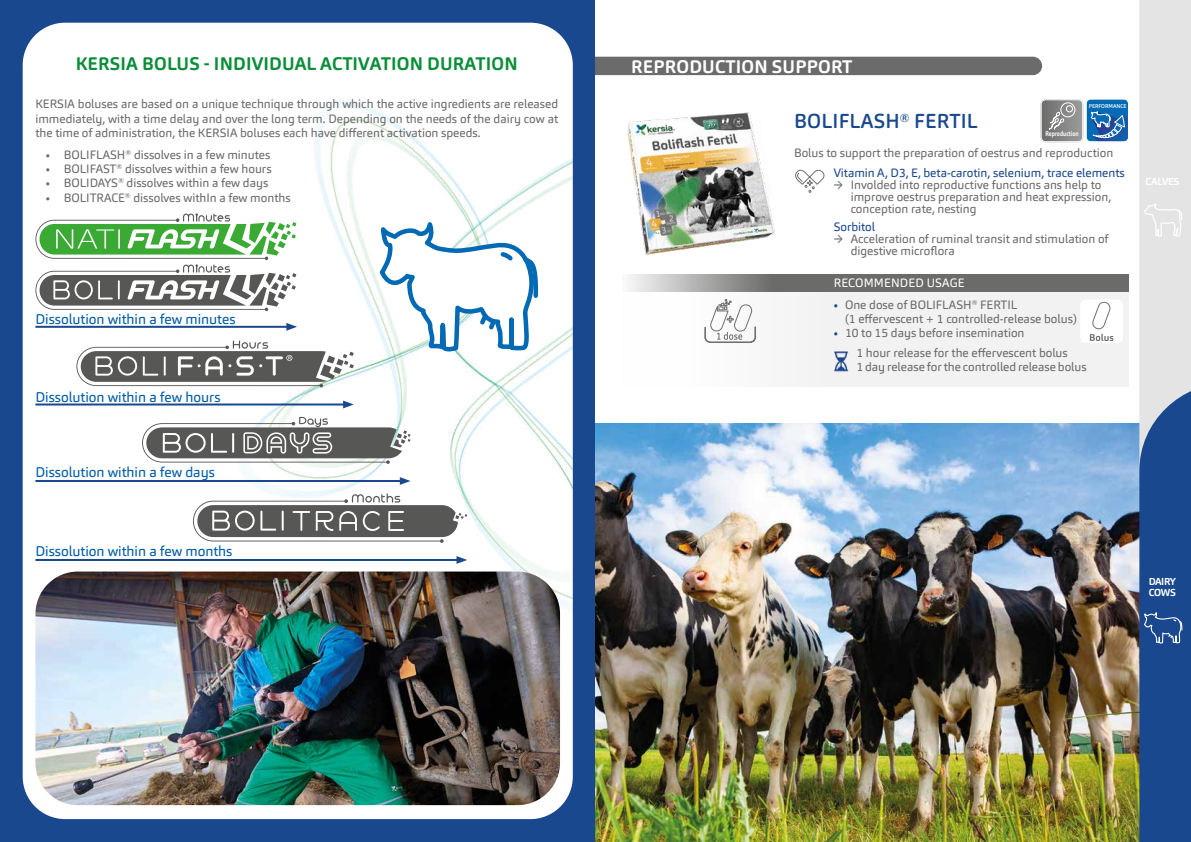
<style>
.page{position:relative;width:1191px;height:842px;background:#fff}
.page>*{position:absolute;margin:0;border:0;box-sizing:border-box;transform-origin:0 0}
.t1{font:500 20px "Carnas";letter-spacing:.01em;color:#19488e}
.t2{font:700 18px "Carnas";letter-spacing:.01em;color:#098e38}
.t3{font:700 18px "Carnas";letter-spacing:.01em;color:#fff}
.t4{font:14px "Carnas";color:#005da9}
.t5{font:12px/12px "Carnas";color:#6b6b6a}
.t6{font:12px "Carnas";color:#19488e}
.t7{font:12px "Carnas";letter-spacing:.01em;color:#fff}
.t8{font:700 10px/11px "Carnas";letter-spacing:-.03em;color:#fff}
.t9{font:700 6.8px "Carnas";color:#fff;scale:.79 1}
.t10{font:500 5.5px "Carnas";letter-spacing:-.01em;color:#fff}
.s1{color:#19488e}
</style>
<div class="page">
<img style="left:594px;top:423px;width:545px;height:419px">
<div style="left:560px;top:57px;width:482px;height:18px;background:#6b6b6a;border-radius:9px"></div>
<div style="left:0;top:0;width:594px;height:842px;background:#19488e"></div>
<div style="left:23px;top:23px;width:550px;height:796px;background:#fff;border-radius:43px"></div>
<img style="left:207px;top:23px;width:366px;height:699px">
<svg style="left:1139px;top:0;width:52px;height:842px;background:#7f96b9"></svg>
<svg style="left:76px;top:341px;width:278px;height:46px"></svg>
<hr style="left:35px;top:403px;width:312px;height:2px;background:#19488e">
<svg style="left:343px;top:401px;width:11px;height:7px"></svg>
<svg style="left:142px;top:417px;width:268px;height:47px"></svg>
<hr style="left:232px;top:433px;width:2px;height:20px;background:#fff">
<hr style="left:35px;top:480px;width:368px;height:2px;background:#19488e">
<svg style="left:400px;top:477px;width:10px;height:8px"></svg>
<svg style="left:193px;top:493px;width:274px;height:50px"></svg>
<hr style="left:35px;top:559px;width:425px;height:2px;background:#19488e">
<svg style="left:456px;top:556px;width:11px;height:8px"></svg>
<svg style="left:35px;top:213px;width:261px;height:98px"></svg>
<hr style="left:35px;top:326px;width:255px;height:2px;background:#19488e">
<svg style="left:286px;top:323px;width:11px;height:8px"></svg>
<img style="left:627px;top:112px;width:148px;height:143px">
<svg style="left:795px;top:169px;width:30px;height:24px"></svg>
<svg style="left:1040px;top:99px;width:88px;height:43px;background:#6d8fac"></svg>
<div style="left:622px;top:274px;width:506px;height:113px;background:#f2f2f2"></div>
<svg style="left:643px;top:274px;width:485px;height:17px;background:#7b7b7a"></svg>
<svg style="left:704px;top:299px;width:52px;height:44px"></svg>
<svg style="left:1081px;top:300px;width:42px;height:43px"></svg>
<img style="left:834px;top:351px;width:15px;height:21px">
<img style="left:35px;top:571px;width:525px;height:234px">
<svg style="left:377px;top:220px;width:163px;height:136px"></svg>
<h2 class="t2" style="left:76px;top:52px;width:443px">KERSIA BOLUS - INDIVIDUAL ACTIVATION DURATION</h2>
<p class="t5" style="left:35px;top:97px;width:524px;line-height:14.4px;text-align:justify">KERSIA boluses are based on a unique technique through which the active ingredients are released immediately, with a time delay and over the long term. Depending on the needs of the dairy cow at the time of administration, the KERSIA boluses each have different activation speeds.</p>
<p class="t5" style="left:46px;top:148px;width:226px">• BOLIFLASH<sup>®</sup> dissolves in a few minutes</p>
<p class="t5" style="left:46px;top:163px;width:227px">• BOLIFAST<sup>®</sup> dissolves within a few hours</p>
<p class="t5" style="left:46px;top:177px;width:224px">• BOLIDAYS<sup>®</sup> dissolves within a few days</p>
<p class="t5" style="left:46px;top:192px;width:246px">• BOLITRACE<sup>®</sup> dissolves withIn a few months</p>
<p class="t4" style="left:35px;top:311px;width:201px">Dissolution within a few minutes</p>
<p class="t4" style="left:35px;top:388px;width:186px">Dissolution within a few hours</p>
<p class="t4" style="left:35px;top:463px;width:181px">Dissolution within a few days</p>
<p class="t4" style="left:35px;top:542px;width:198px">Dissolution within a few months</p>
<h2 class="t3" style="left:631px;top:55px;width:223px">REPRODUCTION SUPPORT</h2>
<h1 class="t1" style="left:794px;top:108px;width:185px">BOLIFLASH<sup>®</sup> FERTIL</h1>
<p class="t9" style="left:1045px;top:129px;width:43px">Reproduction</p>
<p class="t10" style="left:1088px;top:102px;width:39px">PERFORMANCE</p>
<p class="t5" style="left:794px;top:147px;width:321px">Bolus to support the preparation of oestrus and reproduction</p>
<p class="t6" style="left:833px;top:165px;width:293px">Vitamin A, D3, E, beta-carotin, selenium, trace elements</p>
<p class="t5" style="left:850px;top:179px;width:262px;text-indent:-17px">→ Involded into reproductive functions ans help to improve oestrus preparation and heat expression, conception rate, nesting</p>
<p class="t6" style="left:833px;top:219px;width:43px">Sorbitol</p>
<p class="t5" style="left:850px;top:233px;width:259px;text-indent:-17px">→ Acceleration of ruminal transit and stimulation of digestive microflora</p>
<p class="t7" style="left:833px;top:276px;width:132px">RECOMMENDED USAGE</p>
<p class="t5" style="left:845px;top:297px;width:233px;line-height:14px;text-indent:-11px"><span class="s1">•</span> One dose of BOLIFLASH<sup>®</sup> FERTIL<br>(1 effervescent + 1 controlled-release bolus)</p>
<p class="t5" style="left:856px;top:322px;width:213px;line-height:20px;text-indent:-23px"><span class="s1">•</span> 10 to 15 days before insemination<br>1 hour release for the effervescent bolus</p>
<p class="t5" style="left:856px;top:360px;width:232px">1 day release for the controlled release bolus</p>
<p class="t8" style="left:1145px;top:176px;width:36px">CALVES</p>
<p class="t8" style="left:1148px;top:576px;width:29px">DAIRY<br>COWS</p>
</div>
